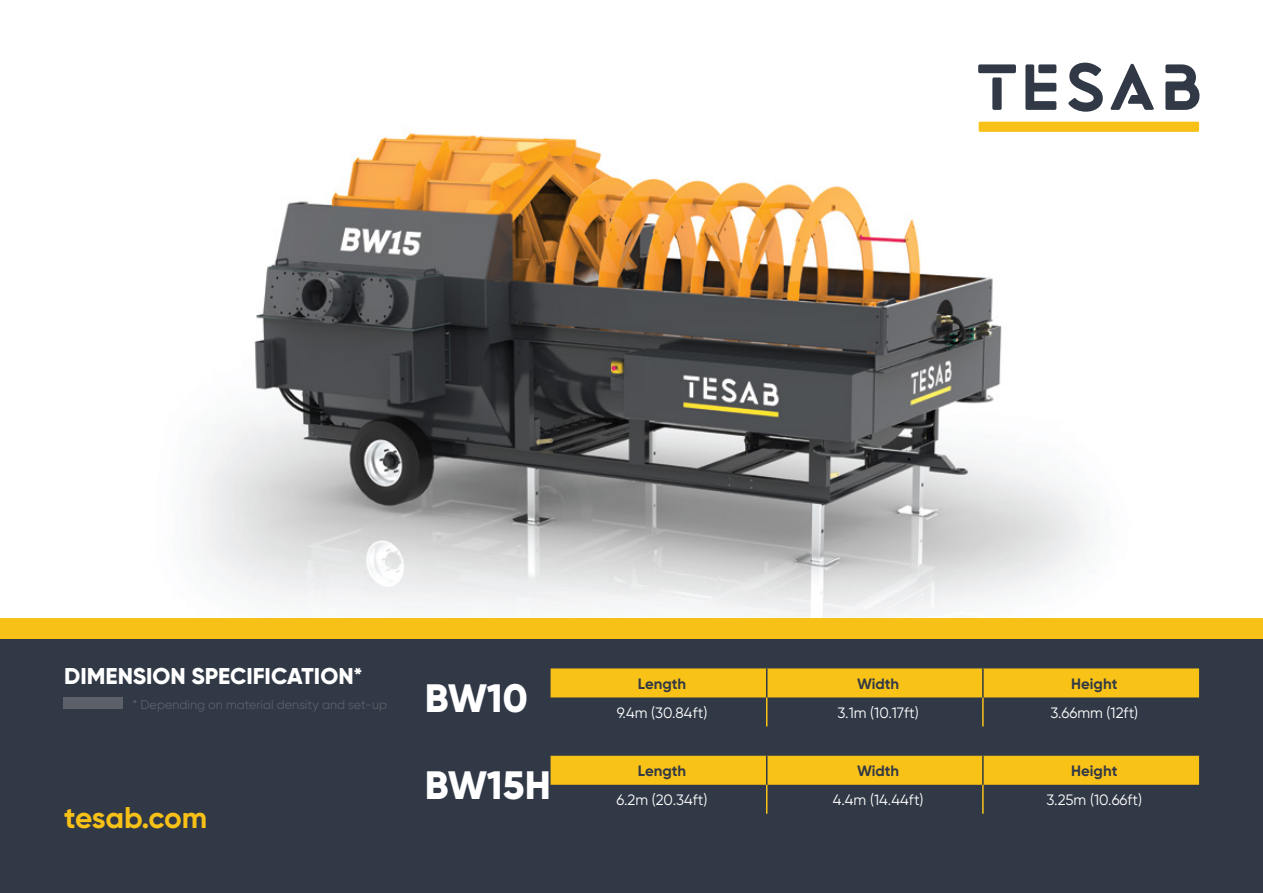
<style>
.page{position:relative;width:1263px;height:893px;background:#fff}
.page>*{position:absolute;margin:0;border:0;box-sizing:border-box;transform-origin:0 0}
.t1{font:800 39.6px "Gilroy";letter-spacing:-.01em;color:#fff}
.t2{font:700 29.85px "Gilroy";letter-spacing:-.01em;color:#f8c117}
.t3{font:800 22.8px "Gilroy";color:#fff}
.t4{font:15px "Gilroy";color:#fff}
.t5{font:700 15px "Gilroy";color:#313946}
.t6{font:12.6px "Gilroy";color:#5b6069}
</style>
<div class="page">
<img style="left:92px;top:62px;width:1079px;height:557px">
<div style="left:979px;top:122px;width:220px;height:10px;background:#f8c117"></div>
<div style="left:978px;top:64px;width:38px;height:9px;background:#313946;border-radius:2px"></div>
<div style="left:992px;top:77px;width:10px;height:33px;background:#313946;border-radius:2px"></div>
<svg style="left:1068px;top:63px;width:35px;height:49px"></svg>
<svg style="left:1110px;top:64px;width:44px;height:46px"></svg>
<svg style="left:1165px;top:64px;width:35px;height:46px"></svg>
<svg style="left:1025px;top:64px;width:31px;height:46px"></svg>
<div style="left:0;top:633px;width:1263px;height:260px;background:#313946"></div>
<div style="left:0;top:619px;width:1263px;height:20px;background:#f8c117"></div>
<div style="left:63px;top:697px;width:60px;height:11px;background:#5b6069"></div>
<svg style="left:551px;top:668px;width:648px;height:58px"></svg>
<hr style="left:982px;top:668px;width:2px;height:29px;background:#313946">
<svg style="left:551px;top:756px;width:648px;height:58px"></svg>
<hr style="left:982px;top:756px;width:2px;height:29px;background:#313946">
<h3 class="t3" style="left:64px;top:665px;width:300px">DIMENSION SPECIFICATION*</h3>
<p class="t6" style="left:132px;top:698px;width:256px">* Depending on material density and set-up</p>
<h2 class="t2" style="left:64px;top:805px;width:145px">tesab.com</h2>
<h1 class="t1" style="left:425px;top:680px;width:105px">BW10</h1>
<h1 class="t1" style="left:425px;top:768px;width:128px">BW15H</h1>
<p class="t5" style="left:638px;top:677px;width:50px">Length</p>
<p class="t5" style="left:857px;top:677px;width:44px">Width</p>
<p class="t5" style="left:1071px;top:677px;width:48px">Height</p>
<p class="t4" style="left:617px;top:706px;width:92px">9.4m (30.84ft)</p>
<p class="t4" style="left:837px;top:706px;width:83px">3.1m (10.17ft)</p>
<p class="t4" style="left:1050px;top:706px;width:89px">3.66mm (12ft)</p>
<p class="t5" style="left:638px;top:764px;width:50px">Length</p>
<p class="t5" style="left:857px;top:764px;width:44px">Width</p>
<p class="t5" style="left:1071px;top:764px;width:48px">Height</p>
<p class="t4" style="left:616px;top:793px;width:93px">6.2m (20.34ft)</p>
<p class="t4" style="left:833px;top:793px;width:92px">4.4m (14.44ft)</p>
<p class="t4" style="left:1046px;top:793px;width:97px">3.25m (10.66ft)</p>
</div>
